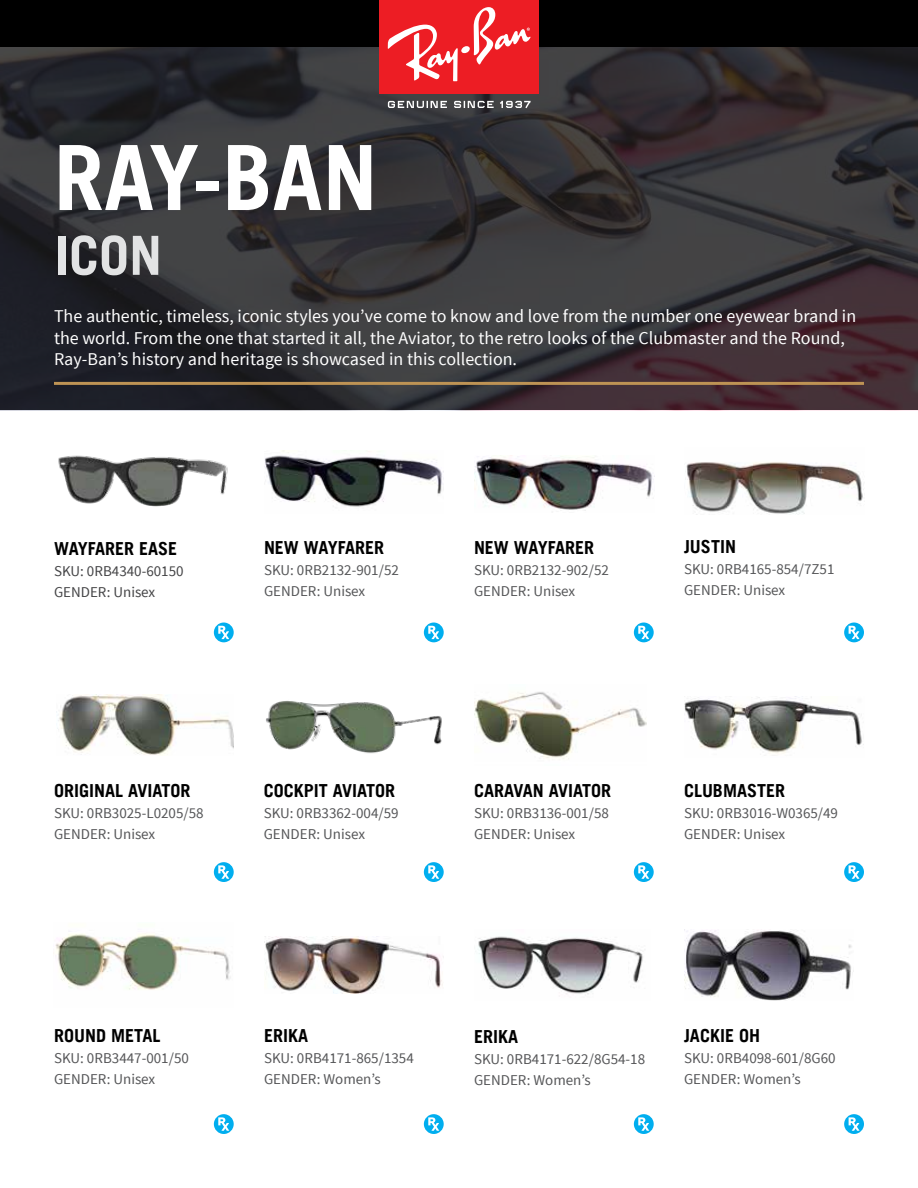
<style>
.page{position:relative;width:918px;height:1188px;background:#fff}
.page>*{position:absolute;margin:0;border:0;box-sizing:border-box;transform-origin:0 0}
.t1{font:700 90px "Trade Gothic LT";color:#fff}
.t2{font:700 54px "Trade Gothic LT";color:#e2e3e4}
.t3{font:18px/21.6px "Source Sans Pro";color:#fff}
.t4{font:700 18px "Trade Gothic LT";color:#000}
.t5{font:15px/21px "Source Sans Pro";color:#555658}
.t6{font:15px/21px "Source Sans Pro";color:#444446}
</style>
<div class="page">
<img style="left:0;top:47px;width:918px;height:363px">
<hr style="left:54px;top:382px;width:810px;height:3px;background:#be9354">
<img style="left:685px;top:462px;width:179px;height:52px">
<img style="left:474px;top:692px;width:172px;height:67px">
<img style="left:264px;top:937px;width:180px;height:57px">
<img style="left:53px;top:933px;width:178px;height:57px">
<img style="left:478px;top:936px;width:165px;height:58px">
<img style="left:58px;top:455px;width:170px;height:52px">
<img style="left:264px;top:451px;width:180px;height:56px">
<img style="left:474px;top:456px;width:180px;height:55px">
<img style="left:56px;top:695px;width:178px;height:60px">
<img style="left:266px;top:700px;width:176px;height:54px">
<img style="left:684px;top:696px;width:180px;height:58px">
<img style="left:684px;top:929px;width:168px;height:72px">
<div style="left:0;top:0;width:918px;height:47px;background:#000"></div>
<div style="left:379px;top:0;width:160px;height:94px;background:#ed1d24"></div>
<div style="left:461px;top:46px;width:9px;height:7px;background:#fff;border-radius:3px"></div>
<svg style="left:474px;top:7px;width:57px;height:58px"></svg>
<svg style="left:388px;top:25px;width:70px;height:56px"></svg>
<svg style="left:388px;top:101px;width:59px;height:7px"></svg>
<svg style="left:454px;top:101px;width:40px;height:7px"></svg>
<svg style="left:500px;top:101px;width:31px;height:7px"></svg>
<svg style="left:214px;top:623px;width:20px;height:19px"></svg>
<svg style="left:218px;top:626px;width:11px;height:13px"></svg>
<div style="left:214px;top:862px;width:20px;height:20px;background:#00aeef;border-radius:50%"></div>
<svg style="left:218px;top:865px;width:11px;height:14px"></svg>
<div style="left:214px;top:1114px;width:20px;height:20px;background:#00aeef;border-radius:50%"></div>
<svg style="left:218px;top:1117px;width:11px;height:14px"></svg>
<svg style="left:424px;top:623px;width:20px;height:19px"></svg>
<svg style="left:428px;top:626px;width:11px;height:13px"></svg>
<div style="left:424px;top:862px;width:20px;height:20px;background:#00aeef;border-radius:50%"></div>
<svg style="left:428px;top:865px;width:11px;height:14px"></svg>
<div style="left:424px;top:1114px;width:20px;height:20px;background:#00aeef;border-radius:50%"></div>
<svg style="left:428px;top:1117px;width:11px;height:14px"></svg>
<svg style="left:634px;top:623px;width:20px;height:19px"></svg>
<svg style="left:638px;top:626px;width:11px;height:13px"></svg>
<div style="left:634px;top:862px;width:20px;height:20px;background:#00aeef;border-radius:50%"></div>
<svg style="left:638px;top:865px;width:11px;height:14px"></svg>
<div style="left:634px;top:1114px;width:20px;height:20px;background:#00aeef;border-radius:50%"></div>
<svg style="left:638px;top:1117px;width:11px;height:14px"></svg>
<svg style="left:844px;top:623px;width:20px;height:19px"></svg>
<svg style="left:849px;top:626px;width:11px;height:13px"></svg>
<svg style="left:844px;top:862px;width:20px;height:20px"></svg>
<svg style="left:849px;top:865px;width:11px;height:14px"></svg>
<svg style="left:844px;top:1114px;width:20px;height:20px"></svg>
<svg style="left:849px;top:1117px;width:11px;height:14px"></svg>
<h1 class="t1" style="left:54px;top:123px;width:325px">RAY-BAN</h1>
<h2 class="t2" style="left:54px;top:222px;width:110px">ICON</h2>
<p class="t3" style="left:54px;top:306px;width:804px">The authentic, timeless, iconic styles you’ve come to know and love from the number one eyewear brand in the world. From the one that started it all, the Aviator, to the retro looks of the Clubmaster and the Round,<br>Ray-Ban’s history and heritage is showcased in this collection.</p>
<p class="t4" style="left:54px;top:537px;width:125px">WAYFARER EASE</p>
<p class="t6" style="left:54px;top:560px;width:131px">SKU: 0RB4340-60150<br>GENDER: Unisex</p>
<p class="t4" style="left:264px;top:537px;width:122px">NEW WAYFARER</p>
<p class="t5" style="left:264px;top:560px;width:136px">SKU: 0RB2132-901/52<br>GENDER: Unisex</p>
<p class="t4" style="left:54px;top:779px;width:138px">ORIGINAL AVIATOR</p>
<p class="t5" style="left:54px;top:802px;width:151px">SKU: 0RB3025-L0205/58<br>GENDER: Unisex</p>
<p class="t4" style="left:264px;top:779px;width:133px">COCKPIT AVIATOR</p>
<p class="t5" style="left:264px;top:802px;width:136px">SKU: 0RB3362-004/59<br>GENDER: Unisex</p>
<p class="t4" style="left:474px;top:536px;width:122px">NEW WAYFARER</p>
<p class="t5" style="left:474px;top:560px;width:136px">SKU: 0RB2132-902/52<br>GENDER: Unisex</p>
<p class="t4" style="left:684px;top:536px;width:54px">JUSTIN</p>
<p class="t5" style="left:684px;top:559px;width:152px">SKU: 0RB4165-854/7Z51<br>GENDER: Unisex</p>
<p class="t4" style="left:474px;top:779px;width:139px">CARAVAN AVIATOR</p>
<p class="t5" style="left:474px;top:802px;width:136px">SKU: 0RB3136-001/58<br>GENDER: Unisex</p>
<p class="t4" style="left:684px;top:779px;width:103px">CLUBMASTER</p>
<p class="t5" style="left:684px;top:802px;width:156px">SKU: 0RB3016-W0365/49<br>GENDER: Unisex</p>
<p class="t4" style="left:54px;top:1025px;width:108px">ROUND METAL</p>
<p class="t5" style="left:54px;top:1048px;width:136px">SKU: 0RB3447-001/50<br>GENDER: Unisex</p>
<p class="t4" style="left:264px;top:1025px;width:46px">ERIKA</p>
<p class="t5" style="left:264px;top:1048px;width:151px">SKU: 0RB4171-865/1354<br>GENDER: Women’s</p>
<p class="t4" style="left:474px;top:1025px;width:46px">ERIKA</p>
<p class="t5" style="left:474px;top:1048px;width:173px">SKU: 0RB4171-622/8G54-18<br>GENDER: Women’s</p>
<p class="t4" style="left:684px;top:1025px;width:78px">JACKIE OH</p>
<p class="t5" style="left:684px;top:1048px;width:153px">SKU: 0RB4098-601/8G60<br>GENDER: Women’s</p>
</div>
